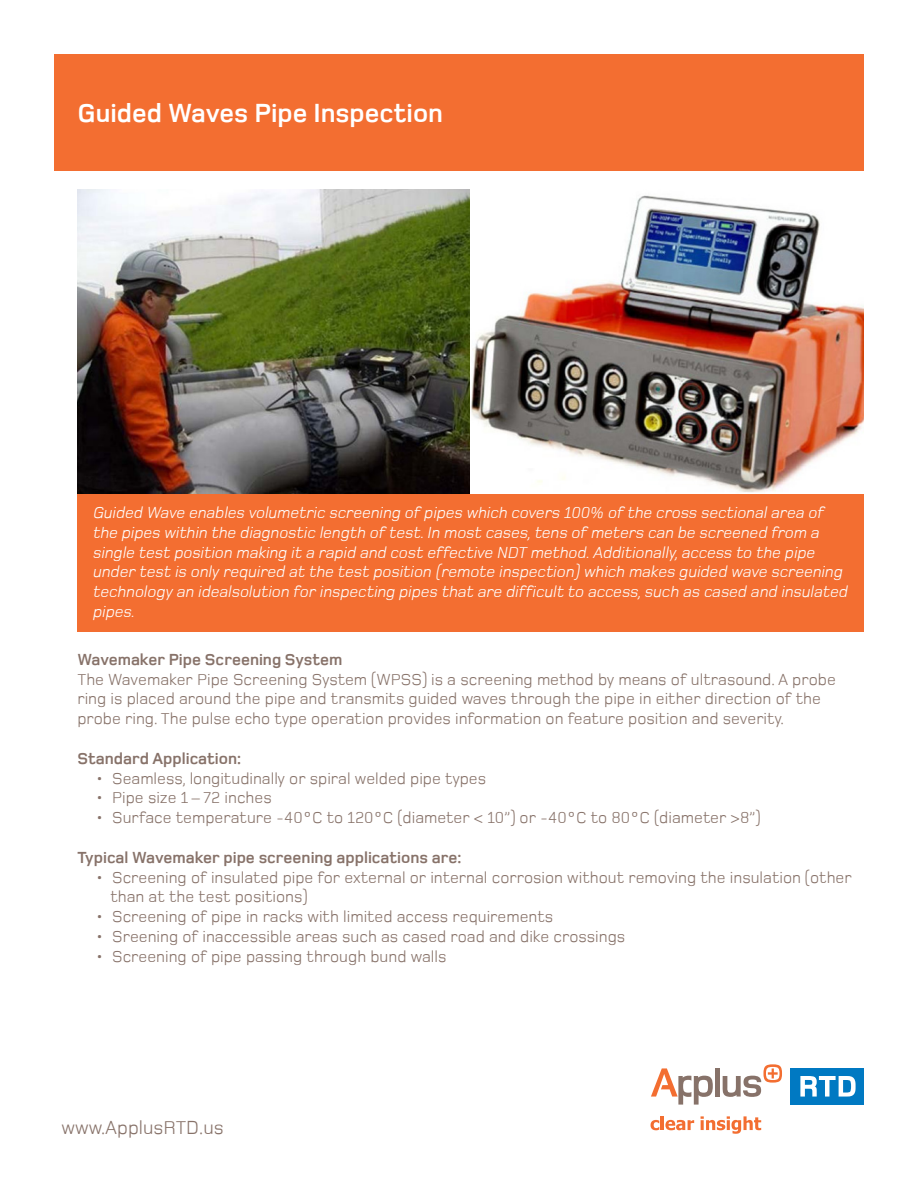
<style>
.page{position:relative;width:918px;height:1188px;background:#fff}
.page>*{position:absolute;margin:0;border:0;box-sizing:border-box;transform-origin:0 0}
.t1{font:700 27px "Foundry Monoline";color:#fff}
.t2{font:19.5px "Foundry Monoline";color:#877269}
.t3{font:16.5px/19.8px "Foundry Monoline";color:#877269}
.t4{font:italic 16.5px/19.8px "Foundry Monoline";color:#fff}
.t5{font:700 16.5px "Foundry Monoline";color:#877269}
</style>
<div class="page">
<div style="left:54px;top:54px;width:810px;height:117px;background:#f36e31"></div>
<div style="left:791px;top:1068px;width:73px;height:37px;background:#0079c2"></div>
<svg style="left:651px;top:1068px;width:62px;height:37px"></svg>
<div style="left:715px;top:1068px;width:5px;height:29px;background:#877269"></div>
<svg style="left:722px;top:1064px;width:60px;height:33px"></svg>
<svg style="left:800px;top:1076px;width:56px;height:21px"></svg>
<svg style="left:651px;top:1120px;width:8px;height:10px"></svg>
<hr style="left:661px;top:1116px;width:3px;height:14px;background:#f36e31">
<svg style="left:665px;top:1120px;width:29px;height:10px"></svg>
<svg style="left:701px;top:1116px;width:60px;height:18px"></svg>
<div style="left:78px;top:494px;width:786px;height:138px;background:#f36e31"></div>
<img style="left:78px;top:189px;width:786px;height:305px">
<p class="t1" style="left:77px;top:99px;width:367px">Guided Waves Pipe Inspection</p>
<p class="t4" style="left:93px;top:503px;width:756px">Guided Wave enables volumetric screening of pipes which covers 100% of the cross sectional area of the pipes within the diagnostic length of test. In most cases, tens of meters can be screened from a single test position making it a rapid and cost effective NDT method. Additionally, access to the pipe under test is only required at the test position (remote inspection) which makes guided wave screening technology an idealsolution for inspecting pipes that are difficult to access, such as cased and insulated pipes.</p>
<p class="t5" style="left:77px;top:651px;width:267px">Wavemaker Pipe Screening System</p>
<p class="t3" style="left:77px;top:669px;width:760px">The Wavemaker Pipe Screening System (WPSS) is a screening method by means of ultrasound. A probe ring is placed around the pipe and transmits guided waves through the pipe in either direction of the probe ring. The pulse echo type operation provides information on feature position and severity.</p>
<p class="t5" style="left:77px;top:750px;width:165px">Standard Application:</p>
<p class="t3" style="left:95px;top:768px;width:392px">• Seamless, longitudinally or spiral welded pipe types</p>
<p class="t3" style="left:95px;top:788px;width:178px">• Pipe size 1 – 72 inches</p>
<p class="t3" style="left:95px;top:808px;width:667px">• Surface temperature -40°C to 120°C (diameter &lt; 10”) or -40°C to 80°C (diameter &gt;8”)</p>
<p class="t5" style="left:77px;top:849px;width:385px">Typical Wavemaker pipe screening applications are:</p>
<p class="t3" style="left:110px;top:867px;width:743px;text-indent:-15px">• Screening of insulated pipe for external or internal corrosion without removing the insulation (other than at the test positions)</p>
<p class="t3" style="left:95px;top:907px;width:459px">• Screening of pipe in racks with limited access requirements</p>
<p class="t3" style="left:95px;top:927px;width:531px">• Sreening of inaccessible areas such as cased road and dike crossings</p>
<p class="t3" style="left:95px;top:946px;width:353px">• Screening of pipe passing through bund walls</p>
<p class="t2" style="left:62px;top:1117px;width:164px">www.ApplusRTD.us</p>
</div>
